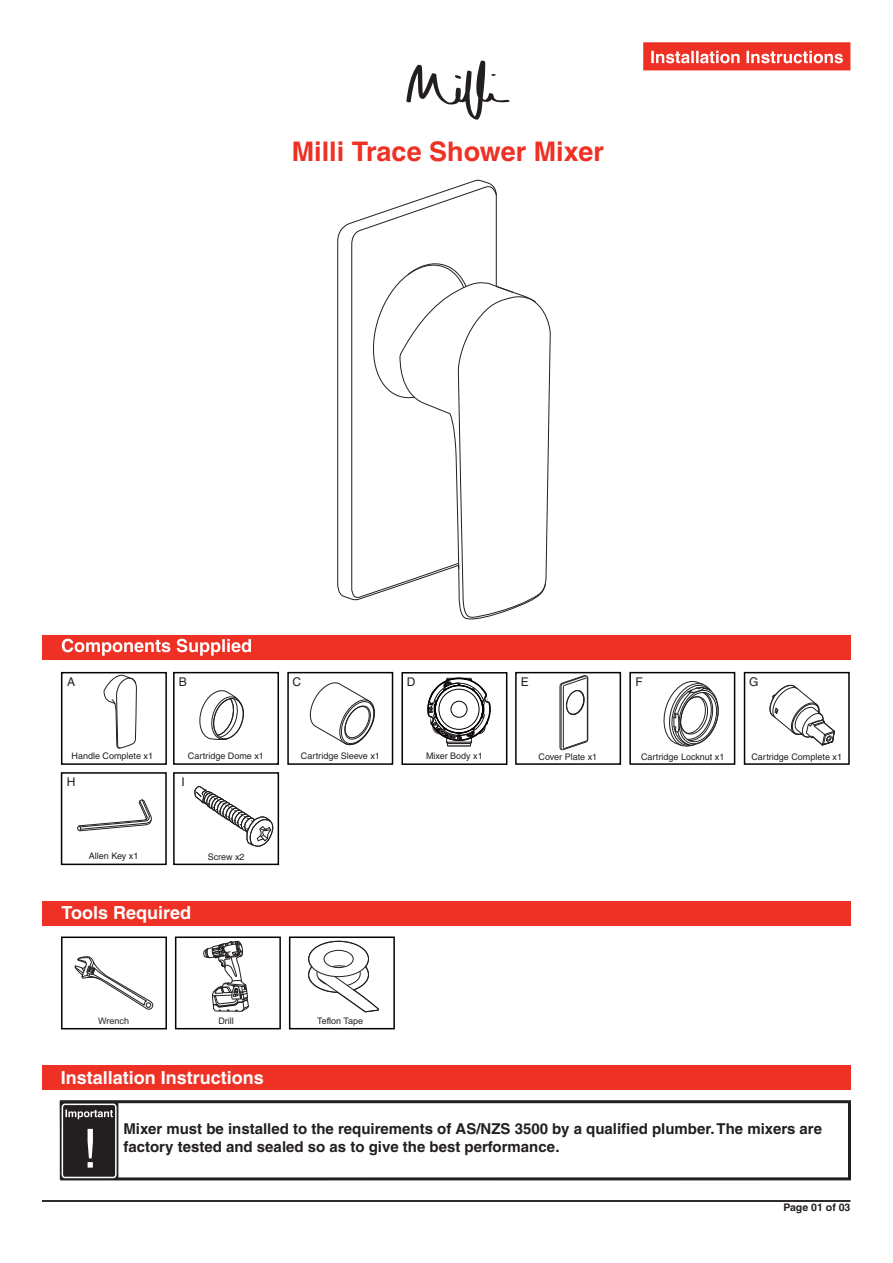
<style>
.page{position:relative;width:893px;height:1263px;background:#fff}
.page>*{position:absolute;margin:0;border:0;box-sizing:border-box;transform-origin:0 0}
.t1{font:700 27px "Helvetica";color:#ee3124}
.t2{font:700 18px "Helvetica";color:#fff}
.t3{font:700 15px/17.9px "Helvetica";color:#231f20}
.t4{font:12px "Helvetica";color:#231f20}
.t5{font:700 10.5px "Helvetica";color:#231f20}
.t6{font:9px "Helvetica";color:#231f20}
.t7{font:9px "Arial";color:#231f20}
</style>
<div class="page">
<div style="left:42px;top:634px;width:809px;height:25px;background:#ee3124"></div>
<div style="left:61px;top:672px;width:106px;height:93px;border:2px solid #020304"></div>
<div style="left:61px;top:772px;width:106px;height:93px;border:2px solid #020304"></div>
<div style="left:287px;top:672px;width:106px;height:93px;border:2px solid #020304"></div>
<div style="left:173px;top:672px;width:106px;height:93px;border:2px solid #020304"></div>
<div style="left:401px;top:672px;width:106px;height:93px;border:2px solid #020304"></div>
<div style="left:629px;top:672px;width:106px;height:93px;border:2px solid #020304"></div>
<div style="left:515px;top:672px;width:106px;height:93px;border:2px solid #020304"></div>
<div style="left:744px;top:672px;width:106px;height:93px;border:2px solid #020304"></div>
<div style="left:42px;top:901px;width:808px;height:25px;background:#ee3124"></div>
<div style="left:175px;top:936px;width:106px;height:93px;border:2px solid #020304"></div>
<div style="left:61px;top:936px;width:106px;height:93px;border:2px solid #020304"></div>
<svg style="left:74px;top:956px;width:80px;height:54px"></svg>
<div style="left:42px;top:1065px;width:809px;height:25px;background:#ee3124"></div>
<svg style="left:59px;top:1100px;width:792px;height:81px"></svg>
<svg style="left:60px;top:1101px;width:58px;height:78px;background:#444142"></svg>
<svg style="left:203px;top:940px;width:46px;height:72px"></svg>
<svg style="left:62px;top:639px;width:189px;height:110px"></svg>
<svg style="left:663px;top:681px;width:56px;height:66px"></svg>
<svg style="left:309px;top:682px;width:66px;height:64px"></svg>
<svg style="left:77px;top:799px;width:75px;height:33px"></svg>
<svg style="left:769px;top:684px;width:66px;height:62px"></svg>
<svg style="left:337px;top:179px;width:214px;height:528px"></svg>
<svg style="left:351px;top:184px;width:146px;height:415px"></svg>
<svg style="left:367px;top:259px;width:179px;height:360px"></svg>
<svg style="left:559px;top:675px;width:30px;height:75px"></svg>
<svg style="left:428px;top:678px;width:63px;height:69px"></svg>
<div style="left:173px;top:772px;width:106px;height:93px;border:2px solid #020304"></div>
<svg style="left:194px;top:786px;width:80px;height:61px"></svg>
<svg style="left:308px;top:940px;width:72px;height:73px"></svg>
<div style="left:289px;top:936px;width:106px;height:93px;border:2px solid #020304"></div>
<hr style="left:42px;top:1200px;width:808px;height:2px;background:#231f20">
<div style="left:643px;top:42px;width:207px;height:28px;background:#ee3124"></div>
<svg style="left:651px;top:51px;width:192px;height:12px"></svg>
<svg style="left:406px;top:60px;width:104px;height:60px"></svg>
<h1 class="t1" style="left:292px;top:142px;width:314px">Milli Trace Shower Mixer</h1>
<p class="t4" style="left:67px;top:677px;width:10px">A</p>
<p class="t4" style="left:179px;top:677px;width:10px">B</p>
<p class="t4" style="left:293px;top:677px;width:10px">C</p>
<p class="t4" style="left:407px;top:677px;width:10px">D</p>
<p class="t4" style="left:521px;top:677px;width:10px">E</p>
<p class="t4" style="left:635px;top:677px;width:9px">F</p>
<p class="t4" style="left:749px;top:677px;width:11px">G</p>
<p class="t6" style="left:72px;top:752px;width:83px">Handle Complete x1</p>
<p class="t6" style="left:188px;top:753px;width:78px">Cartridge Dome x1</p>
<p class="t6" style="left:301px;top:753px;width:81px">Cartridge Sleeve x1</p>
<p class="t6" style="left:539px;top:753px;width:60px">Cover Plate x1</p>
<p class="t6" style="left:426px;top:753px;width:58px">Mixer Body x1</p>
<p class="t6" style="left:641px;top:753px;width:85px">Cartridge Locknut x1</p>
<p class="t6" style="left:751px;top:753px;width:92px">Cartridge Complete x1</p>
<p class="t4" style="left:67px;top:777px;width:10px">H</p>
<p class="t4" style="left:181px;top:777px;width:5px">I</p>
<p class="t6" style="left:89px;top:853px;width:51px">Allen Key x1</p>
<p class="t2" style="left:62px;top:906px;width:131px">Tools Required</p>
<p class="t6" style="left:208px;top:853px;width:38px">Screw x2</p>
<p class="t7" style="left:98px;top:1017px;width:32px">Wrench</p>
<p class="t7" style="left:218px;top:1017px;width:17px">Drill</p>
<p class="t7" style="left:317px;top:1017px;width:47px">Teflon Tape</p>
<p class="t2" style="left:61px;top:1071px;width:205px">Installation Instructions</p>
<p class="t3" style="left:123px;top:1121px;width:700px">Mixer must be installed to the requirements of AS/NZS 3500 by a qualified plumber.The mixers are factory tested and sealed so as to give the best performance.</p>
<p class="t5" style="left:783px;top:1203px;width:68px">Page 01 of 03</p>
</div>
